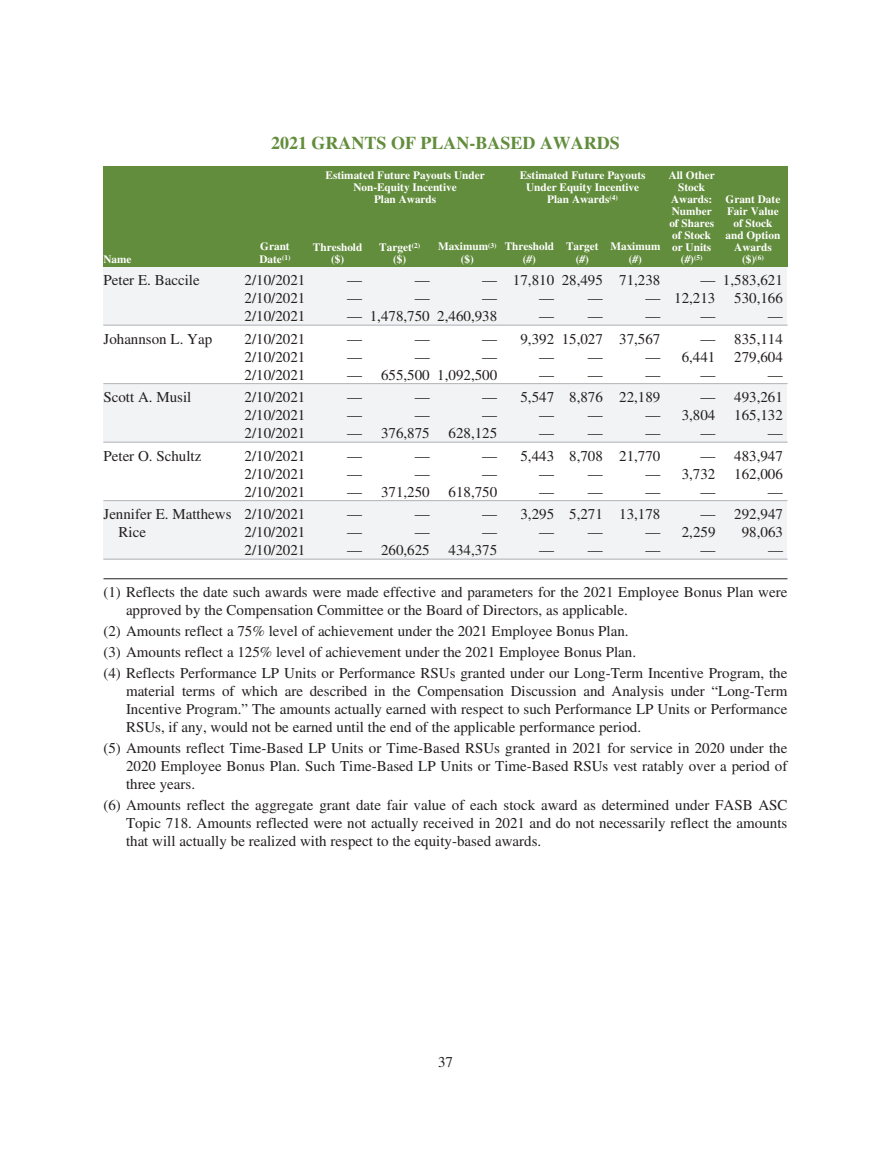
<style>
.page{position:relative;width:891px;height:1161px;background:#fff}
.page>*{position:absolute;margin:0;border:0;box-sizing:border-box;transform-origin:0 0}
.t1{font:700 18px "Times";color:#628d3c}
.t2{font:15px/18px "Times";color:#231f20;text-align:justify}
.t3{font:700 11.25px/12px "Times";color:#fff;text-align:center}
.t4{font:700 7.2px "Times";color:#fff}
</style>
<div class="page">
<div style="left:104px;top:166px;width:556px;height:73px;background:#628d3c"></div>
<div style="left:660px;top:166px;width:128px;height:101px;background:#628d3c"></div>
<div style="left:104px;top:238px;width:684px;height:29px;background:#628d3c"></div>
<div style="left:104px;top:267px;width:684px;height:59px;background:#f2f3f4"></div>
<div style="left:104px;top:384px;width:684px;height:58px;background:#f2f3f4"></div>
<div style="left:104px;top:501px;width:684px;height:59px;background:#f2f3f4"></div>
<hr style="left:104px;top:325px;width:683px;height:1px;background:#b2b3b7">
<hr style="left:104px;top:383px;width:683px;height:1px;background:#b2b3b7">
<hr style="left:104px;top:442px;width:683px;height:1px;background:#b2b3b7">
<hr style="left:104px;top:500px;width:683px;height:1px;background:#b2b3b7">
<hr style="left:104px;top:559px;width:683px;height:1px;background:#b2b3b7">
<hr style="left:104px;top:579px;width:684px;height:1px;background:#231f20">
<p class="t1" style="left:271px;top:136px;width:350px">2021 GRANTS OF PLAN-BASED AWARDS</p>
<p class="t3" style="left:326px;top:170px;width:161px">Estimated Future Payouts Under<br>Non-Equity Incentive<br>Plan Awards</p>
<p class="t3" style="left:520px;top:170px;width:127px">Estimated Future Payouts<br>Under Equity Incentive<br>Plan Awards<sup>(4)</sup></p>
<p class="t3" style="left:669px;top:170px;width:47px">All Other<br>Stock<br>Awards:<br>Number of Shares of Stock or Units (#)<sup>(5)</sup></p>
<p class="t3" style="left:726px;top:194px;width:56px">Grant Date</p>
<p class="t3" style="left:727px;top:206px;width:53px">Fair Value</p>
<p class="t3" style="left:733px;top:218px;width:41px">of Stock</p>
<p class="t3" style="left:726px;top:230px;width:56px">and Option</p>
<p class="t3" style="left:734px;top:242px;width:39px">Awards</p>
<p class="t3" style="left:742px;top:254px;width:15px">($)</p>
<p class="t3" style="left:260px;top:242px;width:32px;text-align:left">Grant<br>Date<sup>(1)</sup></p>
<p class="t3" style="left:313px;top:242px;width:51px">Threshold ($)</p>
<p class="t3" style="left:379px;top:242px;width:43px">Target<sup>(2) </sup>($)</p>
<p class="t3" style="left:438px;top:242px;width:60px">Maximum<sup>(3) </sup>($)</p>
<p class="t3" style="left:505px;top:242px;width:51px">Threshold (#)</p>
<p class="t3" style="left:566px;top:242px;width:34px">Target (#)</p>
<p class="t3" style="left:610px;top:242px;width:51px">Maximum (#)</p>
<p class="t3" style="left:104px;top:254px;width:30px">Name</p>
<p class="t4" style="left:755px;top:255px;width:10px">(6)</p>
<p class="t2" style="left:104px;top:272px;width:98px">Peter E. Baccile</p>
<p class="t2" style="left:245px;top:272px;width:62px">2/10/2021<br>2/10/2021<br>2/10/2021</p>
<p class="t2" style="left:347px;top:272px;width:16px">— — —</p>
<p class="t2" style="left:370px;top:272px;width:61px;text-align:right">—<br>—<br>1,478,750</p>
<p class="t2" style="left:437px;top:272px;width:61px;text-align:right">—<br>—<br>2,460,938</p>
<p class="t2" style="left:539px;top:272px;width:16px;text-indent:-26px">17,810 — —</p>
<p class="t2" style="left:588px;top:272px;width:16px;text-indent:-26px">28,495 — —</p>
<p class="t2" style="left:645px;top:272px;width:16px;text-indent:-26px">71,238 — —</p>
<p class="t2" style="left:674px;top:272px;width:43px;text-align:right">—<br>12,213 —</p>
<p class="t2" style="left:723px;top:272px;width:61px;text-align:right">1,583,621<br>530,166 —</p>
<p class="t2" style="left:103px;top:331px;width:110px">Johannson L. Yap</p>
<p class="t2" style="left:245px;top:331px;width:62px">2/10/2021<br>2/10/2021<br>2/10/2021</p>
<p class="t2" style="left:347px;top:331px;width:16px">— — —</p>
<p class="t2" style="left:381px;top:331px;width:50px;text-align:right">—<br>—<br>655,500</p>
<p class="t2" style="left:437px;top:331px;width:61px;text-align:right">—<br>—<br>1,092,500</p>
<p class="t2" style="left:539px;top:331px;width:16px;text-indent:-19px">9,392 — —</p>
<p class="t2" style="left:588px;top:331px;width:16px;text-indent:-26px">15,027 — —</p>
<p class="t2" style="left:645px;top:331px;width:16px;text-indent:-26px">37,567 — —</p>
<p class="t2" style="left:682px;top:331px;width:35px;text-align:right">—<br>6,441 —</p>
<p class="t2" style="left:734px;top:331px;width:50px;text-align:right">835,114<br>279,604 —</p>
<p class="t2" style="left:103px;top:389px;width:89px">Scott A. Musil</p>
<p class="t2" style="left:245px;top:389px;width:62px">2/10/2021<br>2/10/2021<br>2/10/2021</p>
<p class="t2" style="left:347px;top:389px;width:16px">— — —</p>
<p class="t2" style="left:381px;top:389px;width:50px;text-align:right">—<br>—<br>376,875</p>
<p class="t2" style="left:449px;top:389px;width:50px;text-align:right">—<br>—<br>628,125</p>
<p class="t2" style="left:539px;top:389px;width:16px;text-indent:-19px">5,547 — —</p>
<p class="t2" style="left:588px;top:389px;width:16px;text-indent:-19px">8,876 — —</p>
<p class="t2" style="left:645px;top:389px;width:16px;text-indent:-26px">22,189 — —</p>
<p class="t2" style="left:682px;top:389px;width:35px;text-align:right">—<br>3,804 —</p>
<p class="t2" style="left:734px;top:389px;width:50px;text-align:right">493,261<br>165,132 —</p>
<p class="t2" style="left:103px;top:448px;width:99px">Peter O. Schultz</p>
<p class="t2" style="left:245px;top:448px;width:62px">2/10/2021<br>2/10/2021<br>2/10/2021</p>
<p class="t2" style="left:347px;top:448px;width:16px">— — —</p>
<p class="t2" style="left:381px;top:448px;width:50px;text-align:right">—<br>—<br>371,250</p>
<p class="t2" style="left:449px;top:448px;width:50px;text-align:right">—<br>—<br>618,750</p>
<p class="t2" style="left:539px;top:448px;width:16px;text-indent:-19px">5,443 — —</p>
<p class="t2" style="left:588px;top:448px;width:16px;text-indent:-19px">8,708 — —</p>
<p class="t2" style="left:645px;top:448px;width:16px;text-indent:-26px">21,770 — —</p>
<p class="t2" style="left:682px;top:448px;width:35px;text-align:right">—<br>3,732 —</p>
<p class="t2" style="left:734px;top:448px;width:50px;text-align:right">483,947<br>162,006 —</p>
<p class="t2" style="left:118px;top:506px;width:115px;text-indent:-15px">Jennifer E. Matthews<br>Rice</p>
<p class="t2" style="left:245px;top:506px;width:62px">2/10/2021<br>2/10/2021<br>2/10/2021</p>
<p class="t2" style="left:347px;top:506px;width:16px">— — —</p>
<p class="t2" style="left:381px;top:506px;width:50px;text-align:right">—<br>—<br>260,625</p>
<p class="t2" style="left:449px;top:506px;width:50px;text-align:right">—<br>—<br>434,375</p>
<p class="t2" style="left:539px;top:506px;width:16px;text-indent:-19px">3,295 — —</p>
<p class="t2" style="left:588px;top:506px;width:16px;text-indent:-19px">5,271 — —</p>
<p class="t2" style="left:645px;top:506px;width:16px;text-indent:-26px">13,178 — —</p>
<p class="t2" style="left:682px;top:506px;width:35px;text-align:right">—<br>2,259 —</p>
<p class="t2" style="left:734px;top:506px;width:50px;text-align:right">292,947<br>98,063 —</p>
<p class="t2" style="left:126px;top:584px;width:663px;text-indent:-22px">(1) Reflects the date such awards were made effective and parameters for the 2021 Employee Bonus Plan were approved by the Compensation Committee or the Board of Directors, as applicable.</p>
<p class="t2" style="left:104px;top:622px;width:685px;line-height:21px;text-align:left">(2) Amounts reflect a 75% level of achievement under the 2021 Employee Bonus Plan.<br>(3) Amounts reflect a 125% level of achievement under the 2021 Employee Bonus Plan.<br>(4) Reflects Performance LP Units or Performance RSUs granted under our Long-Term Incentive Program, the</p>
<p class="t2" style="left:126px;top:683px;width:663px">material terms of which are described in the Compensation Discussion and Analysis under “Long-Term Incentive Program.” The amounts actually earned with respect to such Performance LP Units or Performance RSUs, if any, would not be earned until the end of the applicable performance period.</p>
<p class="t2" style="left:126px;top:740px;width:663px;text-indent:-22px">(5) Amounts reflect Time-Based LP Units or Time-Based RSUs granted in 2021 for service in 2020 under the 2020 Employee Bonus Plan. Such Time-Based LP Units or Time-Based RSUs vest ratably over a period of three years.</p>
<p class="t2" style="left:126px;top:797px;width:663px;text-indent:-22px">(6) Amounts reflect the aggregate grant date fair value of each stock award as determined under FASB ASC Topic 718. Amounts reflected were not actually received in 2021 and do not necessarily reflect the amounts that will actually be realized with respect to the equity-based awards.</p>
<p class="t2" style="left:438px;top:1054px;width:16px">37</p>
</div>
